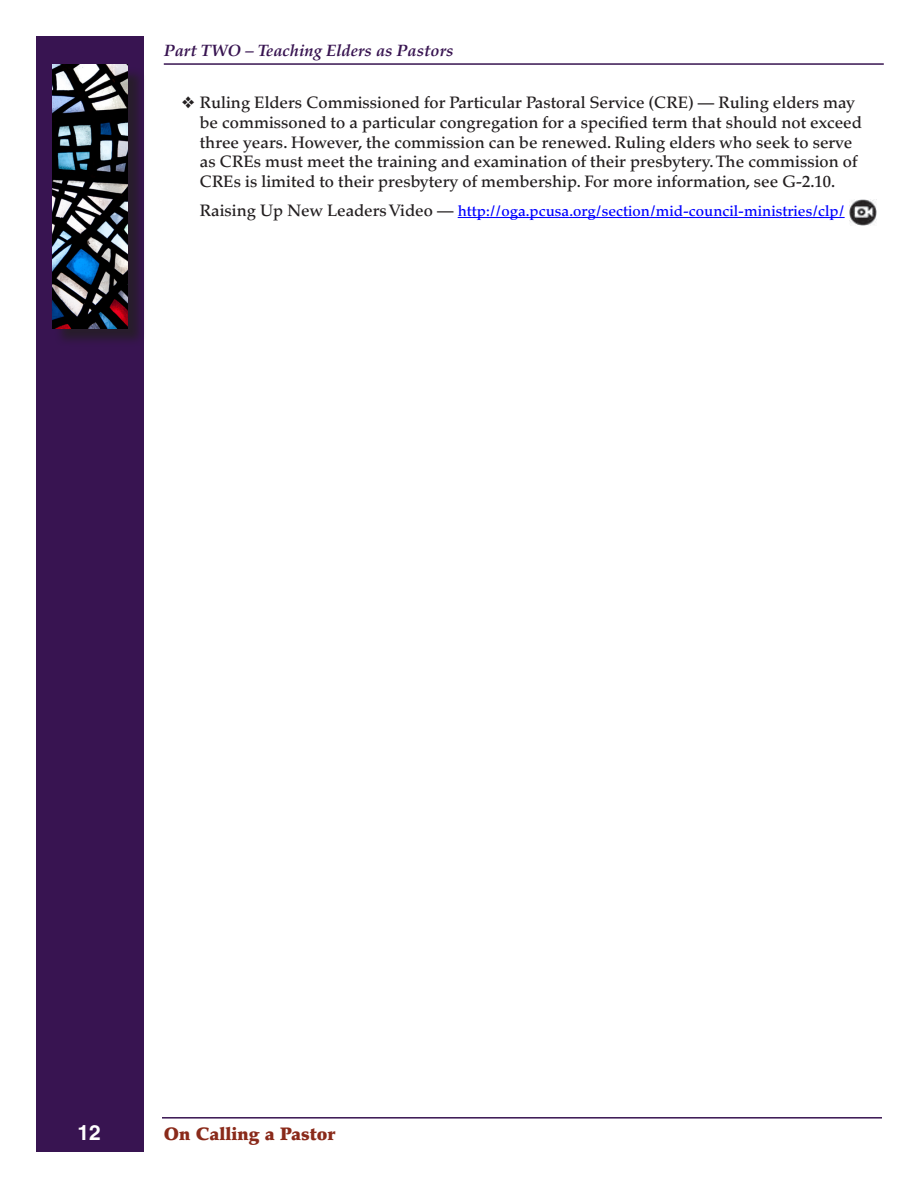
<style>
.page{position:relative;width:918px;height:1188px;background:#fff}
.page>*{position:absolute;margin:0;border:0;box-sizing:border-box;transform-origin:0 0}
.t1{font:700 21px "Helvetica";color:#fff}
.t2{font:900 18px "Palatino";color:#8a2a1a}
.No_Spacing{font:500 16.5px/19.8px "Palatino";color:#231f20}
.t3{font:italic 700 16.5px "Palatino";color:#381451}
.t4{font:500 15px "Palatino";color:#00f}
.s1{font-size:16.5px;color:#231f20}
</style>
<div class="page">
<div style="left:36px;top:36px;width:108px;height:1116px;background:#381451"></div>
<hr style="left:162px;top:1117px;width:720px;height:2px;background:#381451">
<hr style="left:164px;top:63px;width:720px;height:2px;background:#381451">
<div style="left:54px;top:67px;width:92px;height:280px;background:#231f20;opacity:.75"></div>
<img style="left:52px;top:65px;width:75px;height:263px">
<hr style="left:458px;top:217px;width:387px;height:1px;background:#00f">
<img style="left:850px;top:200px;width:27px;height:26px">
<p class="t3" style="left:164px;top:41px;width:291px">Part TWO – Teaching Elders as Pastors</p>
<p class="No_Spacing" style="left:200px;top:93px;width:664px;text-indent:-18px">❖ Ruling Elders Commissioned for Particular Pastoral Service (CRE) — Ruling elders may be commissoned to a particular congregation for a specified term that should not exceed three years. However, the commission can be renewed. Ruling elders who seek to serve as CREs must meet the training and examination of their presbytery. The commission of CREs is limited to their presbytery of membership. For more information, see G-2.10.</p>
<p class="t4" style="left:200px;top:202px;width:646px"><span class="s1">Raising Up New Leaders Video —</span> http://oga.pcusa.org/section/mid-council-ministries/clp/</p>
<p class="t1" style="left:77px;top:1120px;width:25px">12</p>
<p class="t2" style="left:164px;top:1123px;width:173px">On Calling a Pastor</p>
</div>
